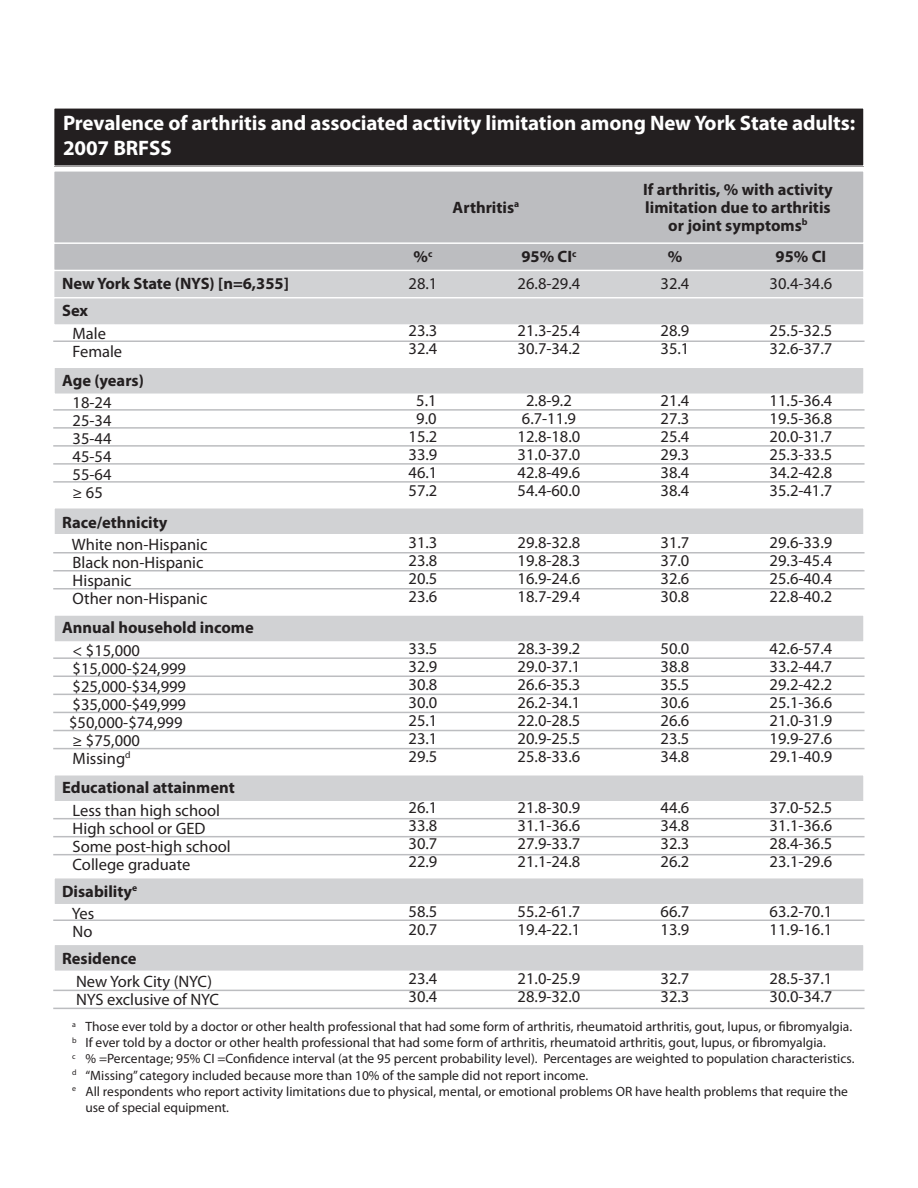
<style>
.page{position:relative;width:918px;height:1188px;background:#fff}
.page>*{position:absolute;margin:0;border:0;box-sizing:border-box;transform-origin:0 0}
.t1{font:700 21px/25.2px "Myriad Pro";letter-spacing:-.005em;color:#fff}
.t2{font:16.5px/18px "Myriad Pro";color:#231f20}
.t3{font:700 16.5px/18px "Myriad Pro";color:#231f20;text-align:center}
.t4{font:13.5px "Myriad Pro";color:#231f20}
.s1{font-weight:400}
</style>
<div class="page">
<div style="left:54px;top:108px;width:810px;height:58px;background:#231f20"></div>
<div style="left:53px;top:107px;width:811px;height:60px;border:1px solid #fff"></div>
<div style="left:54px;top:243px;width:810px;height:27px;background:#bcbdc0"></div>
<div style="left:53px;top:243px;width:811px;height:28px;border:1px solid #fff"></div>
<div style="left:54px;top:367px;width:810px;height:27px;background:#d1d2d4"></div>
<div style="left:53px;top:367px;width:812px;height:28px;border:2px solid #fff"></div>
<div style="left:54px;top:508px;width:810px;height:27px;background:#d1d2d4"></div>
<div style="left:53px;top:507px;width:812px;height:29px;border:2px solid #fff"></div>
<div style="left:54px;top:615px;width:810px;height:27px;background:#d1d2d4"></div>
<div style="left:53px;top:614px;width:812px;height:29px;border:2px solid #fff"></div>
<div style="left:54px;top:775px;width:810px;height:27px;background:#d1d2d4"></div>
<div style="left:53px;top:774px;width:812px;height:29px;border:2px solid #fff"></div>
<div style="left:54px;top:878px;width:810px;height:27px;background:#d1d2d4"></div>
<div style="left:53px;top:877px;width:812px;height:28px;border:2px solid #fff"></div>
<div style="left:54px;top:944px;width:810px;height:27px;background:#d1d2d4"></div>
<div style="left:53px;top:944px;width:812px;height:28px;border:2px solid #fff"></div>
<div style="left:54px;top:298px;width:810px;height:27px;background:#d1d2d4"></div>
<div style="left:53px;top:297px;width:811px;height:28px;border:1px solid #fff"></div>
<div style="left:54px;top:271px;width:810px;height:27px;background:#d1d2d4"></div>
<div style="left:53px;top:270px;width:811px;height:28px;border:1px solid #fff"></div>
<div style="left:54px;top:171px;width:810px;height:72px;background:#bcbdc0"></div>
<div style="left:53px;top:170px;width:811px;height:74px;border:1px solid #fff"></div>
<hr style="left:53px;top:1008px;width:812px;height:1px;background:#bcbdc0">
<hr style="left:53px;top:990px;width:812px;height:1px;background:#bcbdc0">
<hr style="left:53px;top:920px;width:812px;height:1px;background:#bcbdc0">
<hr style="left:53px;top:854px;width:812px;height:1px;background:#bcbdc0">
<hr style="left:53px;top:818px;width:812px;height:1px;background:#bcbdc0">
<hr style="left:53px;top:836px;width:812px;height:1px;background:#bcbdc0">
<hr style="left:53px;top:588px;width:812px;height:1px;background:#bcbdc0">
<hr style="left:53px;top:552px;width:812px;height:1px;background:#bcbdc0">
<hr style="left:53px;top:570px;width:812px;height:1px;background:#bcbdc0">
<hr style="left:53px;top:445px;width:812px;height:2px;background:#bcbdc0">
<hr style="left:53px;top:409px;width:812px;height:2px;background:#bcbdc0">
<hr style="left:53px;top:427px;width:812px;height:2px;background:#bcbdc0">
<hr style="left:53px;top:463px;width:812px;height:2px;background:#bcbdc0">
<hr style="left:53px;top:481px;width:812px;height:2px;background:#bcbdc0">
<hr style="left:53px;top:694px;width:812px;height:1px;background:#bcbdc0">
<hr style="left:53px;top:657px;width:812px;height:2px;background:#bcbdc0">
<hr style="left:53px;top:676px;width:812px;height:1px;background:#bcbdc0">
<hr style="left:53px;top:748px;width:812px;height:1px;background:#bcbdc0">
<hr style="left:53px;top:712px;width:812px;height:1px;background:#bcbdc0">
<hr style="left:53px;top:730px;width:812px;height:1px;background:#bcbdc0">
<hr style="left:53px;top:340px;width:812px;height:2px;background:#bcbdc0">
<p class="t1" style="left:63px;top:111px;width:794px">Prevalence of arthritis and associated activity limitation among New York State adults:<br>2007 BRFSS</p>
<p class="t3" style="left:453px;top:198px;width:68px">Arthritis<sup>a</sup></p>
<p class="t3" style="left:643px;top:180px;width:191px">If arthritis, % with activity limitation due to arthritis or joint symptoms<sup>b</sup></p>
<p class="t3" style="left:414px;top:248px;width:20px">%<sup>c</sup></p>
<p class="t3" style="left:521px;top:248px;width:57px">95% CI<sup>c</sup></p>
<p class="t3" style="left:668px;top:248px;width:16px">%</p>
<p class="t3" style="left:776px;top:248px;width:52px">95% CI</p>
<p class="t3" style="left:62px;top:275px;width:228px">New York State (NYS) [n=6,355]</p>
<p class="t2" style="left:409px;top:275px;width:30px">28.1</p>
<p class="t2" style="left:518px;top:275px;width:64px">26.8-29.4</p>
<p class="t2" style="left:661px;top:275px;width:30px">32.4</p>
<p class="t2" style="left:770px;top:275px;width:64px">30.4-34.6</p>
<p class="t3" style="left:62px;top:302px;width:28px">Sex</p>
<p class="t2" style="left:73px;top:324px;width:51px">Male<br>Female</p>
<p class="t2" style="left:409px;top:322px;width:30px">23.3<br>32.4</p>
<p class="t2" style="left:518px;top:322px;width:64px">21.3-25.4<br>30.7-34.2</p>
<p class="t2" style="left:661px;top:322px;width:30px">28.9<br>35.1</p>
<p class="t2" style="left:770px;top:322px;width:64px">25.5-32.5<br>32.6-37.7</p>
<p class="t3" style="left:62px;top:371px;width:83px">Age (years)</p>
<p class="t2" style="left:73px;top:394px;width:40px;text-align:justify">18-24<br>25-34<br>35-44<br>45-54<br>55-64 ≥ 65</p>
<p class="t2" style="left:409px;top:392px;width:30px;text-align:center">5.1<br>9.0<br>15.2<br>33.9<br>46.1<br>57.2</p>
<p class="t2" style="left:518px;top:392px;width:64px;text-align:center">2.8-9.2<br>6.7-11.9<br>12.8-18.0<br>31.0-37.0<br>42.8-49.6<br>54.4-60.0</p>
<p class="t2" style="left:661px;top:392px;width:30px;text-align:justify">21.4<br>27.3<br>25.4<br>29.3<br>38.4<br>38.4</p>
<p class="t2" style="left:770px;top:392px;width:64px;text-align:justify">11.5-36.4<br>19.5-36.8<br>20.0-31.7<br>25.3-33.5<br>34.2-42.8<br>35.2-41.7</p>
<p class="t3" style="left:62px;top:513px;width:107px">Race/ethnicity</p>
<p class="t2" style="left:72px;top:536px;width:137px">White non-Hispanic<br>Black non-Hispanic<br>Hispanic<br>Other non-Hispanic</p>
<p class="t2" style="left:409px;top:534px;width:30px;text-align:justify">31.3<br>23.8<br>20.5<br>23.6</p>
<p class="t2" style="left:518px;top:534px;width:64px;text-align:justify">29.8-32.8<br>19.8-28.3<br>16.9-24.6<br>18.7-29.4</p>
<p class="t2" style="left:661px;top:534px;width:30px;text-align:justify">31.7<br>37.0<br>32.6<br>30.8</p>
<p class="t2" style="left:770px;top:534px;width:64px;text-align:justify">29.6-33.9<br>29.3-45.4<br>25.6-40.4<br>22.8-40.2</p>
<p class="t3" style="left:62px;top:619px;width:193px">Annual household income</p>
<p class="t2" style="left:69px;top:642px;width:118px">&lt; $15,000 $15,000-$24,999 $25,000-$34,999 $35,000-$49,999 $50,000-$74,999 ≥ $75,000<br>Missing<sup>d</sup></p>
<p class="t2" style="left:409px;top:639px;width:30px;text-align:justify">33.5<br>32.9<br>30.8<br>30.0<br>25.1<br>23.1<br>29.5</p>
<p class="t2" style="left:518px;top:639px;width:64px;text-align:justify">28.3-39.2<br>29.0-37.1<br>26.6-35.3<br>26.2-34.1<br>22.0-28.5<br>20.9-25.5<br>25.8-33.6</p>
<p class="t2" style="left:661px;top:639px;width:30px;text-align:justify">50.0<br>38.8<br>35.5<br>30.6<br>26.6<br>23.5<br>34.8</p>
<p class="t2" style="left:770px;top:639px;width:64px;text-align:justify">42.6-57.4<br>33.2-44.7<br>29.2-42.2<br>25.1-36.6<br>21.0-31.9<br>19.9-27.6<br>29.1-40.9</p>
<p class="t3" style="left:62px;top:779px;width:174px">Educational attainment</p>
<p class="t2" style="left:73px;top:801px;width:160px">Less than high school<br>High school or GED<br>Some post-high school<br>College graduate</p>
<p class="t2" style="left:409px;top:799px;width:30px;text-align:justify">26.1<br>33.8<br>30.7<br>22.9</p>
<p class="t2" style="left:518px;top:799px;width:64px;text-align:justify">21.8-30.9<br>31.1-36.6<br>27.9-33.7<br>21.1-24.8</p>
<p class="t2" style="left:661px;top:799px;width:30px;text-align:justify">44.6<br>34.8<br>32.3<br>26.2</p>
<p class="t2" style="left:770px;top:799px;width:64px;text-align:justify">37.0-52.5<br>31.1-36.6<br>28.4-36.5<br>23.1-29.6</p>
<p class="t3" style="left:72px;top:880px;width:67px;line-height:22.5px;text-align:left;text-indent:-10px">Disability<sup>e<br></sup><span class="s1">Yes</span></p>
<p class="t2" style="left:73px;top:923px;width:21px">No</p>
<p class="t2" style="left:409px;top:903px;width:30px">58.5<br>20.7</p>
<p class="t2" style="left:518px;top:903px;width:64px">55.2-61.7<br>19.4-22.1</p>
<p class="t2" style="left:661px;top:903px;width:30px">66.7<br>13.9</p>
<p class="t2" style="left:770px;top:903px;width:64px">63.2-70.1<br>11.9-16.1</p>
<p class="t3" style="left:62px;top:950px;width:76px">Residence</p>
<p class="t2" style="left:76px;top:972px;width:145px">New York City (NYC)<br>NYS exclusive of NYC</p>
<p class="t2" style="left:409px;top:970px;width:30px">23.4<br>30.4</p>
<p class="t2" style="left:518px;top:970px;width:64px">21.0-25.9<br>28.9-32.0</p>
<p class="t2" style="left:661px;top:970px;width:30px">32.7<br>32.3</p>
<p class="t2" style="left:770px;top:970px;width:64px">28.5-37.1<br>30.0-34.7</p>
<p class="t4" style="left:72px;top:1019px;width:782px"><sup>a</sup> Those ever told by a doctor or other health professional that had some form of arthritis, rheumatoid arthritis, gout, lupus, or fibromyalgia.</p>
<p class="t4" style="left:72px;top:1035px;width:755px"><sup>b</sup> If ever told by a doctor or other health professional that had some form of arthritis, rheumatoid arthritis, gout, lupus, or fibromyalgia.</p>
<p class="t4" style="left:72px;top:1052px;width:784px"><sup>c</sup> % =Percentage; 95% CI =Confidence interval (at the 95 percent probability level). Percentages are weighted to population characteristics.</p>
<p class="t4" style="left:72px;top:1068px;width:518px"><sup>d</sup> “Missing” category included because more than 10% of the sample did not report income.</p>
<p class="t4" style="left:72px;top:1084px;width:777px"><sup>e</sup> All respondents who report activity limitations due to physical, mental, or emotional problems OR have health problems that require the</p>
<p class="t4" style="left:85px;top:1100px;width:145px">use of special equipment.</p>
</div>
